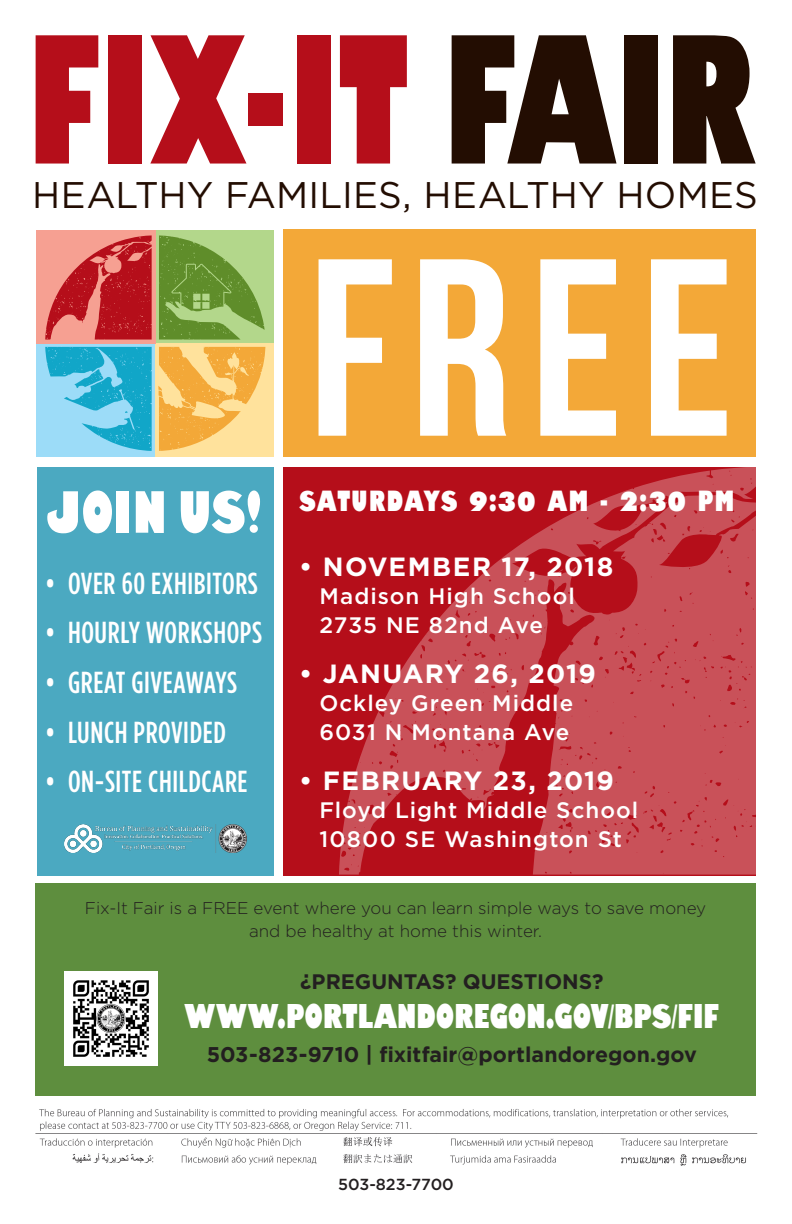
<style>
.page{position:relative;width:792px;height:1224px;background:#fff}
.page>*{position:absolute;margin:0;border:0;box-sizing:border-box;transform-origin:0 0}
.dates_places{font:700 252px "Bebas Neue";color:#fff}
.t1{font:55.7px "Amity Jack";letter-spacing:.01em;color:#fff}
.t2{font:37.1px "Gotham";letter-spacing:.005em;color:#230d02}
.t3{font:32px "Amity Jack";color:#fff}
.t4{font:500 30.4px "Gotham Condensed";letter-spacing:.02em;color:#fff}
.dates_places-2{font:27.2px "Amity Jack";letter-spacing:.04em;color:#fff}
.dates_places-3{font:700 26.4px "Gotham";letter-spacing:.045em;color:#fff}
.dates_places-4{font:500 22.4px/28.6px "Gotham";letter-spacing:.045em;color:#fff}
.t5{font:700 21.3px "Gotham";color:#231f20}
.t6{font:700 21px "Gotham";color:#231f20}
.t7{font:300 17px/22.2px "Gotham";color:#231f20;text-align:center}
.t8{font:500 16px "Gotham";color:#231f20}
</style>
<div class="page">
<div style="left:284px;top:229px;width:472px;height:228px;background:#f3a838"></div>
<div style="left:36px;top:883px;width:720px;height:213px;background:#5e8e3e"></div>
<div style="left:284px;top:467px;width:472px;height:408px;background:#b50e1a"></div>
<div style="left:37px;top:467px;width:237px;height:408px;background:#4ba9c1"></div>
<svg style="left:339px;top:467px;width:417px;height:408px;fill:#c95159"></svg>
<img style="left:64px;top:824px;width:183px;height:29px">
<img style="left:35px;top:1108px;width:723px;height:58px">
<div style="left:155px;top:230px;width:119px;height:113px;background:#b3d78b"></div>
<div style="left:36px;top:343px;width:119px;height:114px;background:#9cdcf8"></div>
<div style="left:155px;top:343px;width:119px;height:114px;background:#ffe29c"></div>
<div style="left:36px;top:230px;width:119px;height:113px;background:#f6a092"></div>
<svg style="left:159px;top:235px;width:106px;height:105px"></svg>
<svg style="left:45px;top:235px;width:107px;height:105px"></svg>
<svg style="left:45px;top:347px;width:107px;height:104px"></svg>
<svg style="left:158px;top:347px;width:107px;height:104px"></svg>
<svg style="left:36px;top:35px;width:62px;height:129px"></svg>
<div style="left:109px;top:35px;width:33px;height:129px;background:#b50e1a"></div>
<svg style="left:150px;top:35px;width:96px;height:129px"></svg>
<div style="left:248px;top:93px;width:35px;height:32px;background:#b50e1a"></div>
<div style="left:297px;top:35px;width:33px;height:129px;background:#b50e1a"></div>
<svg style="left:340px;top:35px;width:67px;height:129px"></svg>
<svg style="left:452px;top:35px;width:165px;height:129px"></svg>
<div style="left:625px;top:35px;width:33px;height:129px;background:#230d02"></div>
<svg style="left:673px;top:35px;width:83px;height:129px"></svg>
<img style="left:64px;top:972px;width:94px;height:93px">
<p class="t2" style="left:32px;top:171px;width:727px">HEALTHY FAMILIES, HEALTHY HOMES</p>
<p class="t1" style="left:57px;top:489px;width:206px">JOIN US!</p>
<p class="t4" style="left:45px;top:565px;width:214px">• OVER 60 EXHIBITORS</p>
<p class="t4" style="left:45px;top:615px;width:218px">• HOURLY WORKSHOPS</p>
<p class="t4" style="left:45px;top:665px;width:194px">• GREAT GIVEAWAYS</p>
<p class="t4" style="left:45px;top:714px;width:182px">• LUNCH PROVIDED</p>
<p class="t4" style="left:45px;top:764px;width:204px">• ON-SITE CHILDCARE</p>
<p class="dates_places" style="left:308px;top:210px;width:427px">FREE</p>
<p class="dates_places-2" style="left:299px;top:490px;width:437px">SATURDAYS 9:30 AM - 2:30 PM</p>
<p class="dates_places-3" style="left:299px;top:549px;width:316px">• NOVEMBER 17, 2018</p>
<p class="dates_places-4" style="left:319px;top:582px;width:257px">Madison High School<br>2735 NE 82nd Ave</p>
<p class="dates_places-3" style="left:299px;top:656px;width:298px">• JANUARY 26, 2019</p>
<p class="dates_places-4" style="left:319px;top:689px;width:255px">Ockley Green Middle<br>6031 N Montana Ave</p>
<p class="dates_places-3" style="left:299px;top:763px;width:316px">• FEBRUARY 23, 2019</p>
<p class="dates_places-4" style="left:319px;top:796px;width:320px">Floyd Light Middle School<br>10800 SE Washington St</p>
<p class="t7" style="left:85px;top:897px;width:623px">Fix-It Fair is a FREE event where you can learn simple ways to save money and be healthy at home this winter.</p>
<p class="t6" style="left:300px;top:967px;width:305px">¿PREGUNTAS? QUESTIONS?</p>
<p class="t3" style="left:185px;top:1003px;width:536px">WWW.PORTLANDOREGON.GOV/BPS/FIF</p>
<p class="t5" style="left:207px;top:1041px;width:492px">503-823-9710 | fixitfair@portlandoregon.gov</p>
<p class="t8" style="left:338px;top:1174px;width:117px">503-823-7700</p>
</div>
